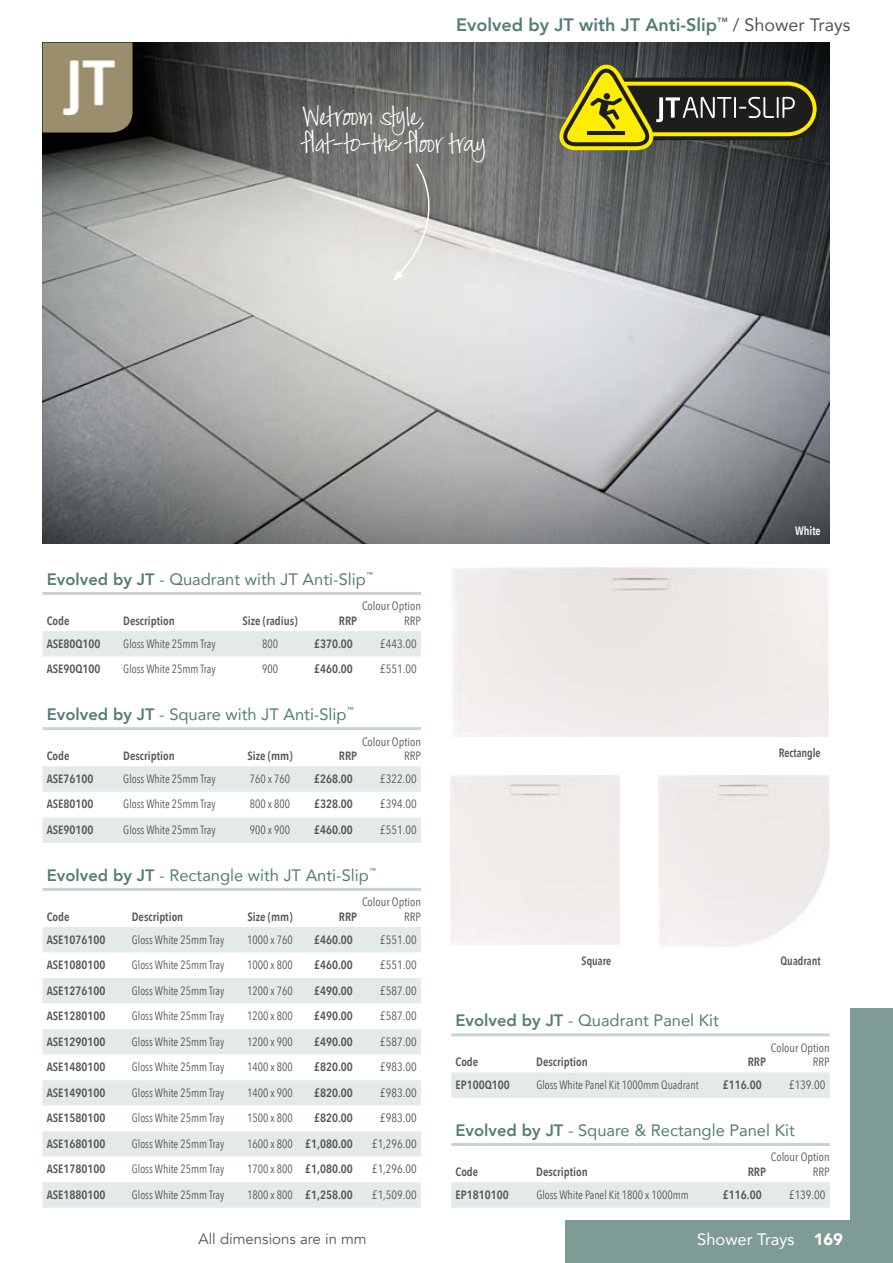
<style>
.page{position:relative;width:893px;height:1263px;background:#fff}
.page>*{position:absolute;margin:0;border:0;box-sizing:border-box;transform-origin:0 0}
.t1{font:27px/27px "Jackie Sue BF";color:#fff}
.t2{font:800 18px "Avenir";color:#547e77}
.t3{font:16.5px "Avenir";color:#547e77}
.t4{font:16.5px "Avenir";color:#fff}
.t5{font:15px "Avenir";color:#575756}
.t6{font:600 12px "Avenir Next Condensed";color:#575756}
.t7{font:12px "Avenir Next Condensed";color:#575756;scale:.94 1}
.t8{font:12px/14.4px "Avenir Next Condensed";color:#575756;text-align:right}
.t9{font:600 12px "Avenir Next Condensed";color:#575756;scale:.94 1}
.t10{font:600 12px "Avenir Next Condensed";color:#fff;scale:.94 1}
.s1{font-weight:400;color:#575756}
.s2{font-weight:800}
.s3{font-weight:400}
.s4{font-weight:900}
</style>
<div class="page">
<div style="left:850px;top:1008px;width:43px;height:212px;background:#7f9b96"></div>
<div style="left:566px;top:1220px;width:327px;height:43px;background:#7f9b96"></div>
<hr style="left:451px;top:1033px;width:379px;height:3px;background:#c9d3d2">
<div style="left:451px;top:1072px;width:379px;height:26px;background:#e4e9e9"></div>
<hr style="left:451px;top:1143px;width:379px;height:3px;background:#c9d3d2">
<div style="left:451px;top:1182px;width:379px;height:26px;background:#e4e9e9"></div>
<hr style="left:43px;top:592px;width:378px;height:3px;background:#c9d3d2">
<div style="left:43px;top:631px;width:378px;height:26px;background:#e4e9e9"></div>
<hr style="left:43px;top:727px;width:378px;height:3px;background:#c9d3d2">
<svg style="left:43px;top:766px;width:378px;height:77px"></svg>
<hr style="left:43px;top:888px;width:378px;height:3px;background:#c9d3d2">
<div style="left:43px;top:927px;width:378px;height:281px;background:#e4e9e9"></div>
<svg style="left:43px;top:952px;width:378px;height:230px"></svg>
<img style="left:43px;top:43px;width:786px;height:500px">
<img style="left:43px;top:43px;width:90px;height:90px">
<svg style="left:559px;top:65px;width:262px;height:85px"></svg>
<svg style="left:393px;top:162px;width:61px;height:119px"></svg>
<h2 class="t2" style="left:456px;top:13px;width:396px">Evolved by JT with JT Anti-Slip<sup>™</sup> <span class="s1">/ Shower Trays</span></h2>
<h1 class="t1" style="left:302px;top:102px;width:185px">Wetroom style, flat-to-the floor tray</h1>
<h3 class="t3" style="left:47px;top:568px;width:329px"><span class="s2">Evolved by JT</span> - Quadrant with JT Anti-Slip<sup>™</sup></h3>
<p class="t6" style="left:47px;top:613px;width:24px">Code</p>
<p class="t6" style="left:123px;top:613px;width:53px">Description</p>
<p class="t6" style="left:242px;top:613px;width:57px">Size (radius)</p>
<p class="t6" style="left:339px;top:613px;width:20px">RRP</p>
<p class="t8" style="left:362px;top:599px;width:60px">Colour Option<br>RRP</p>
<p class="t6" style="left:47px;top:636px;width:55px">ASE80Q100</p>
<p class="t7" style="left:123px;top:636px;width:100px">Gloss White 25mm Tray</p>
<p class="t7" style="left:262px;top:636px;width:18px">800</p>
<p class="t6" style="left:314px;top:636px;width:40px">£370.00</p>
<p class="t8" style="left:380px;top:637px;width:38px">£443.00</p>
<p class="t6" style="left:47px;top:661px;width:55px">ASE90Q100</p>
<p class="t7" style="left:123px;top:661px;width:100px">Gloss White 25mm Tray</p>
<p class="t7" style="left:262px;top:661px;width:18px">900</p>
<p class="t6" style="left:314px;top:661px;width:40px">£460.00</p>
<p class="t8" style="left:380px;top:662px;width:38px">£551.00</p>
<h3 class="t3" style="left:47px;top:703px;width:309px"><span class="s2">Evolved by JT</span> - Square with JT Anti-Slip<sup>™</sup></h3>
<p class="t6" style="left:47px;top:748px;width:24px">Code</p>
<p class="t6" style="left:123px;top:748px;width:53px">Description</p>
<p class="t6" style="left:247px;top:748px;width:47px">Size (mm)</p>
<p class="t6" style="left:339px;top:748px;width:20px">RRP</p>
<p class="t8" style="left:362px;top:734px;width:60px">Colour Option<br>RRP</p>
<p class="t6" style="left:47px;top:771px;width:48px">ASE76100</p>
<p class="t7" style="left:123px;top:771px;width:100px">Gloss White 25mm Tray</p>
<p class="t7" style="left:250px;top:771px;width:44px">760 x 760</p>
<p class="t6" style="left:314px;top:771px;width:40px">£268.00</p>
<p class="t8" style="left:380px;top:772px;width:38px">£322.00</p>
<p class="t6" style="left:47px;top:796px;width:48px">ASE80100</p>
<p class="t7" style="left:123px;top:796px;width:100px">Gloss White 25mm Tray</p>
<p class="t7" style="left:250px;top:796px;width:44px">800 x 800</p>
<p class="t6" style="left:314px;top:796px;width:40px">£328.00</p>
<p class="t8" style="left:380px;top:797px;width:38px">£394.00</p>
<p class="t6" style="left:47px;top:822px;width:48px">ASE90100</p>
<p class="t7" style="left:123px;top:822px;width:100px">Gloss White 25mm Tray</p>
<p class="t7" style="left:250px;top:822px;width:44px">900 x 900</p>
<p class="t6" style="left:314px;top:822px;width:40px">£460.00</p>
<p class="t8" style="left:380px;top:823px;width:38px">£551.00</p>
<h3 class="t3" style="left:47px;top:864px;width:332px"><span class="s2">Evolved by JT</span> - Rectangle with JT Anti-Slip<sup>™</sup></h3>
<p class="t6" style="left:47px;top:909px;width:24px">Code</p>
<p class="t6" style="left:132px;top:909px;width:53px">Description</p>
<p class="t6" style="left:247px;top:909px;width:47px">Size (mm)</p>
<p class="t6" style="left:339px;top:909px;width:20px">RRP</p>
<p class="t8" style="left:362px;top:895px;width:60px">Colour Option<br>RRP</p>
<p class="t10" style="left:795px;top:523px;width:29px">White</p>
<p class="t9" style="left:779px;top:745px;width:46px">Rectangle</p>
<p class="t6" style="left:47px;top:932px;width:60px">ASE1076100</p>
<p class="t7" style="left:132px;top:932px;width:100px">Gloss White 25mm Tray</p>
<p class="t7" style="left:247px;top:932px;width:50px">1000 x 760</p>
<p class="t6" style="left:314px;top:932px;width:40px">£460.00</p>
<p class="t8" style="left:380px;top:933px;width:38px">£551.00</p>
<p class="t6" style="left:47px;top:957px;width:60px">ASE1080100</p>
<p class="t7" style="left:132px;top:957px;width:100px">Gloss White 25mm Tray</p>
<p class="t7" style="left:247px;top:957px;width:50px">1000 x 800</p>
<p class="t6" style="left:314px;top:957px;width:40px">£460.00</p>
<p class="t8" style="left:380px;top:958px;width:38px">£551.00</p>
<p class="t6" style="left:47px;top:983px;width:60px">ASE1276100</p>
<p class="t7" style="left:132px;top:983px;width:100px">Gloss White 25mm Tray</p>
<p class="t7" style="left:247px;top:983px;width:50px">1200 x 760</p>
<p class="t6" style="left:314px;top:983px;width:40px">£490.00</p>
<p class="t8" style="left:380px;top:984px;width:38px">£587.00</p>
<p class="t6" style="left:47px;top:1008px;width:60px">ASE1280100</p>
<p class="t7" style="left:132px;top:1008px;width:100px">Gloss White 25mm Tray</p>
<p class="t7" style="left:247px;top:1008px;width:50px">1200 x 800</p>
<p class="t6" style="left:314px;top:1008px;width:40px">£490.00</p>
<p class="t8" style="left:380px;top:1009px;width:38px">£587.00</p>
<p class="t6" style="left:47px;top:1034px;width:60px">ASE1290100</p>
<p class="t7" style="left:132px;top:1034px;width:100px">Gloss White 25mm Tray</p>
<p class="t7" style="left:247px;top:1034px;width:50px">1200 x 900</p>
<p class="t6" style="left:314px;top:1034px;width:40px">£490.00</p>
<p class="t8" style="left:380px;top:1035px;width:38px">£587.00</p>
<p class="t6" style="left:47px;top:1059px;width:60px">ASE1480100</p>
<p class="t7" style="left:132px;top:1059px;width:100px">Gloss White 25mm Tray</p>
<p class="t7" style="left:247px;top:1059px;width:50px">1400 x 800</p>
<p class="t6" style="left:314px;top:1059px;width:40px">£820.00</p>
<p class="t8" style="left:380px;top:1060px;width:38px">£983.00</p>
<p class="t6" style="left:47px;top:1085px;width:60px">ASE1490100</p>
<p class="t7" style="left:132px;top:1085px;width:100px">Gloss White 25mm Tray</p>
<p class="t7" style="left:247px;top:1085px;width:50px">1400 x 900</p>
<p class="t6" style="left:314px;top:1085px;width:40px">£820.00</p>
<p class="t8" style="left:380px;top:1086px;width:38px">£983.00</p>
<p class="t6" style="left:47px;top:1110px;width:60px">ASE1580100</p>
<p class="t7" style="left:132px;top:1110px;width:100px">Gloss White 25mm Tray</p>
<p class="t7" style="left:247px;top:1110px;width:50px">1500 x 800</p>
<p class="t6" style="left:314px;top:1110px;width:40px">£820.00</p>
<p class="t8" style="left:380px;top:1111px;width:38px">£983.00</p>
<p class="t6" style="left:47px;top:1136px;width:60px">ASE1680100</p>
<p class="t7" style="left:132px;top:1136px;width:100px">Gloss White 25mm Tray</p>
<p class="t6" style="left:247px;top:1136px;width:107px"><span class="s3">1600 x 800</span> £1,080.00</p>
<p class="t8" style="left:372px;top:1137px;width:46px">£1,296.00</p>
<p class="t6" style="left:47px;top:1161px;width:60px">ASE1780100</p>
<p class="t7" style="left:132px;top:1161px;width:100px">Gloss White 25mm Tray</p>
<p class="t6" style="left:247px;top:1161px;width:107px"><span class="s3">1700 x 800</span> £1,080.00</p>
<p class="t8" style="left:372px;top:1162px;width:46px">£1,296.00</p>
<p class="t6" style="left:47px;top:1187px;width:60px">ASE1880100</p>
<p class="t7" style="left:132px;top:1187px;width:100px">Gloss White 25mm Tray</p>
<p class="t6" style="left:247px;top:1187px;width:107px"><span class="s3">1800 x 800</span> £1,258.00</p>
<p class="t8" style="left:372px;top:1188px;width:46px">£1,509.00</p>
<p class="t9" style="left:582px;top:953px;width:33px">Square</p>
<p class="t9" style="left:780px;top:953px;width:44px">Quadrant</p>
<h3 class="t3" style="left:455px;top:1009px;width:265px"><span class="s2">Evolved by JT</span> - Quadrant Panel Kit</h3>
<p class="t6" style="left:455px;top:1054px;width:24px">Code</p>
<p class="t6" style="left:536px;top:1054px;width:53px">Description</p>
<p class="t6" style="left:748px;top:1054px;width:20px">RRP</p>
<p class="t8" style="left:771px;top:1041px;width:60px">Colour Option<br>RRP</p>
<p class="t6" style="left:455px;top:1077px;width:56px">EP100Q100</p>
<p class="t7" style="left:536px;top:1077px;width:174px">Gloss White Panel Kit 1000mm Quadrant</p>
<p class="t6" style="left:723px;top:1077px;width:40px">£116.00</p>
<p class="t8" style="left:789px;top:1078px;width:38px">£139.00</p>
<h3 class="t3" style="left:455px;top:1119px;width:341px"><span class="s2">Evolved by JT</span> - Square &amp; Rectangle Panel Kit</h3>
<p class="t6" style="left:455px;top:1164px;width:24px">Code</p>
<p class="t6" style="left:536px;top:1164px;width:53px">Description</p>
<p class="t6" style="left:748px;top:1164px;width:20px">RRP</p>
<p class="t8" style="left:771px;top:1150px;width:60px">Colour Option<br>RRP</p>
<p class="t6" style="left:455px;top:1187px;width:55px">EP1810100</p>
<p class="t7" style="left:536px;top:1187px;width:164px">Gloss White Panel Kit 1800 x 1000mm</p>
<p class="t6" style="left:723px;top:1187px;width:40px">£116.00</p>
<p class="t8" style="left:789px;top:1188px;width:38px">£139.00</p>
<p class="t5" style="left:198px;top:1229px;width:170px">All dimensions are in mm</p>
<h3 class="t4" style="left:697px;top:1229px;width:147px">Shower Trays <span class="s4">169</span></h3>
</div>
